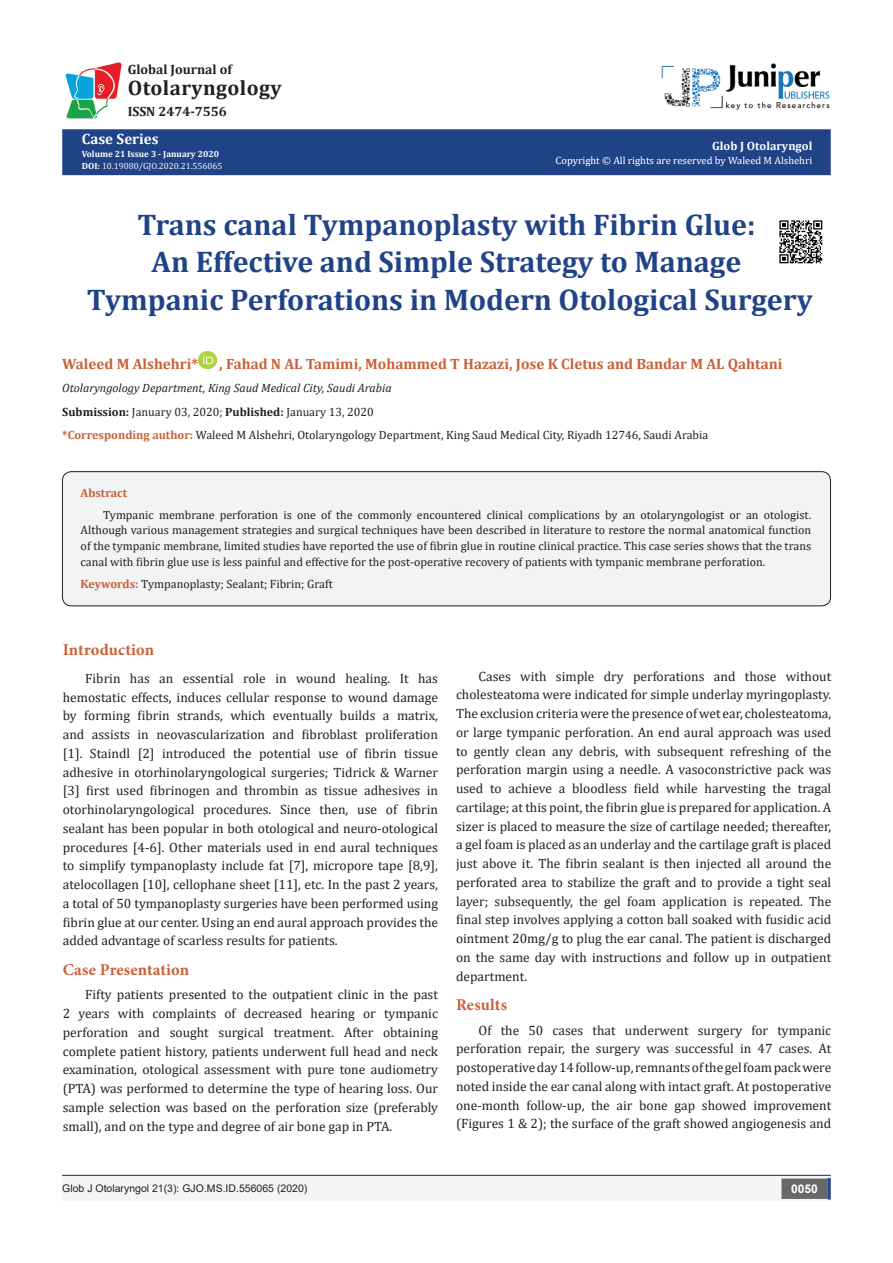
<style>
.page{position:relative;width:893px;height:1263px;background:#fff}
.page>*{position:absolute;margin:0;border:0;box-sizing:border-box;transform-origin:0 0}
.t1{font:700 30px "Cambria";color:#204287}
.t2{font:700 21px "Cambria";letter-spacing:.02em;color:#231f20}
.No_Spacing{font:700 16.5px "Minion Pro";letter-spacing:.005em;color:#ca5f37}
.t3{font:700 15px "Cambria";color:#ca6035}
.t4{font:700 15px "Cambria";color:#fff}
.t5{font:13.5px/18.8px "Cambria";color:#231f20;text-align:justify}
.t6{font:700 13.5px "Cambria";color:#231f20}
.t7{font:12px/15.8px "Cambria";color:#231f20;text-align:justify}
.t8{font:italic 12px "Cambria";color:#231f20}
.t9{font:700 12px "Cambria";color:#fff}
.t10{font:700 12px "Cambria";color:#ca5f37}
.t11{font:700 12px "Arial";color:#fff}
.t12{font:10.5px "Cambria";color:#fff}
.t13{font:10.5px "Arial";color:#231f20}
.t14{font:9px "Cambria";color:#f0f1f2}
.t15{font:700 9px "Cambria";color:#fff}
.s1{font-weight:700;color:#fff}
.s2{font-weight:700}
.s3{font-weight:700;color:#ca6035}
.s4{font-weight:700;color:#ca5f37}
</style>
<div class="page">
<div style="left:63px;top:130px;width:767px;height:44px;background:#204287"></div>
<div style="left:62px;top:129px;width:769px;height:46px;border:2px solid #253f8e"></div>
<img style="left:198px;top:351px;width:18px;height:18px">
<div style="left:62px;top:1175px;width:494px;height:26px;background:#f5f5f4"></div>
<div style="left:510px;top:1175px;width:321px;height:26px;background:#f5f5f4"></div>
<div style="left:782px;top:1179px;width:45px;height:19px;background:#68676a"></div>
<div style="left:781px;top:1178px;width:46px;height:21px;border:2px solid #68676a"></div>
<svg style="left:827px;top:1178px;width:4px;height:21px"></svg>
<img style="left:662px;top:63px;width:168px;height:47px">
<img style="left:65px;top:62px;width:57px;height:58px">
<hr style="left:62px;top:1175px;width:769px;height:1px;background:#253f8e">
<div style="left:62px;top:472px;width:768px;height:134px;background:#f2f3f4;border-radius:9px"></div>
<div style="left:62px;top:471px;width:769px;height:135px;border:1px solid #231f20;border-radius:9px"></div>
<img style="left:779px;top:220px;width:44px;height:44px">
<p class="t6" style="left:128px;top:60px;width:105px">Global Journal of</p>
<p class="t2" style="left:128px;top:73px;width:155px">Otolaryngology</p>
<p class="t6" style="left:128px;top:102px;width:101px">ISSN 2474-7556</p>
<p class="t4" style="left:82px;top:129px;width:79px">Case Series</p>
<p class="t15" style="left:82px;top:147px;width:139px">Volume 21 Issue 3 - January 2020</p>
<p class="t14" style="left:82px;top:160px;width:142px"><span class="s1">DOI:</span> 10.19080/GJO.2020.21.556065</p>
<p class="t9" style="left:712px;top:138px;width:102px">Glob J Otolaryngol</p>
<p class="t12" style="left:556px;top:155px;width:258px">Copyright © All rights are reserved by Waleed M Alshehri</p>
<p class="t1" style="left:137px;top:203px;width:620px">Trans canal Tympanoplasty with Fibrin Glue:</p>
<p class="t1" style="left:151px;top:241px;width:591px">An Effective and Simple Strategy to Manage</p>
<p class="t1" style="left:87px;top:278px;width:727px">Tympanic Perforations in Modern Otological Surgery</p>
<p class="t3" style="left:62px;top:353px;width:138px">Waleed M Alshehri*</p>
<p class="t3" style="left:219px;top:353px;width:565px">, Fahad N AL Tamimi, Mohammed T Hazazi, Jose K Cletus and Bandar M AL Qahtani</p>
<p class="t8" style="left:62px;top:380px;width:331px">Otolaryngology Department, King Saud Medical City, Saudi Arabia</p>
<p class="t7" style="left:62px;top:403px;width:313px"><span class="s2">Submission:</span> January 03, 2020; <span class="s2">Published:</span> January 13, 2020</p>
<p class="t7" style="left:62px;top:427px;width:648px"><span class="s3">*Corresponding author:</span> Waleed M Alshehri, Otolaryngology Department, King Saud Medical City, Riyadh 12746, Saudi Arabia</p>
<p class="t10" style="left:81px;top:484px;width:48px">Abstract</p>
<p class="t7" style="left:81px;top:507px;width:732px;text-indent:22px">Tympanic membrane perforation is one of the commonly encountered clinical complications by an otolaryngologist or an otologist.<br>Although various management strategies and surgical techniques have been described in literature to restore the normal anatomical function of the tympanic membrane, limited studies have reported the use of fibrin glue in routine clinical practice. This case series shows that the trans canal with fibrin glue use is less painful and effective for the post-operative recovery of patients with tympanic membrane perforation.</p>
<p class="t7" style="left:81px;top:576px;width:254px"><span class="s4">Keywords:</span> Tympanoplasty; Sealant; Fibrin; Graft</p>
<p class="No_Spacing" style="left:63px;top:638px;width:93px">Introduction</p>
<p class="t5" style="left:63px;top:669px;width:377px;text-indent:22px">Fibrin has an essential role in wound healing. It has hemostatic effects, induces cellular response to wound damage by forming fibrin strands, which eventually builds a matrix, and assists in neovascularization and fibroblast proliferation [1]. Staindl [2] introduced the potential use of fibrin tissue adhesive in otorhinolaryngological surgeries; Tidrick &amp; Warner [3] first used fibrinogen and thrombin as tissue adhesives in otorhinolaryngological procedures. Since then, use of fibrin sealant has been popular in both otological and neuro-otological procedures [4-6]. Other materials used in end aural techniques to simplify tympanoplasty include fat [7], micropore tape [8,9], atelocollagen [10], cellophane sheet [11], etc. In the past 2 years, a total of 50 tympanoplasty surgeries have been performed using fibrin glue at our center. Using an end aural approach provides the added advantage of scarless results for patients.</p>
<p class="No_Spacing" style="left:63px;top:958px;width:128px">Case Presentation</p>
<p class="t5" style="left:63px;top:985px;width:377px;text-indent:22px">Fifty patients presented to the outpatient clinic in the past 2 years with complaints of decreased hearing or tympanic perforation and sought surgical treatment. After obtaining complete patient history, patients underwent full head and neck examination, otological assessment with pure tone audiometry (PTA) was performed to determine the type of hearing loss. Our sample selection was based on the perforation size (preferably small), and on the type and degree of air bone gap in PTA.</p>
<p class="t5" style="left:456px;top:666px;width:377px;text-indent:22px">Cases with simple dry perforations and those without cholesteatoma were indicated for simple underlay myringoplasty.<br>The exclusion criteria were the presence of wet ear, cholesteatoma, or large tympanic perforation. An end aural approach was used to gently clean any debris, with subsequent refreshing of the perforation margin using a needle. A vasoconstrictive pack was used to achieve a bloodless field while harvesting the tragal cartilage; at this point, the fibrin glue is prepared for application. A sizer is placed to measure the size of cartilage needed; thereafter, a gel foam is placed as an underlay and the cartilage graft is placed just above it. The fibrin sealant is then injected all around the perforated area to stabilize the graft and to provide a tight seal layer; subsequently, the gel foam application is repeated. The final step involves applying a cotton ball soaked with fusidic acid ointment 20mg/g to plug the ear canal. The patient is discharged on the same day with instructions and follow up in outpatient department.</p>
<p class="No_Spacing" style="left:456px;top:993px;width:52px">Results</p>
<p class="t5" style="left:456px;top:1020px;width:377px;text-indent:22px">Of the 50 cases that underwent surgery for tympanic perforation repair, the surgery was successful in 47 cases. At postoperative day 14 follow-up, remnants of the gel foam pack were noted inside the ear canal along with intact graft. At postoperative one-month follow-up, the air bone gap showed improvement (Figures 1 &amp; 2); the surface of the graft showed angiogenesis and</p>
<p class="t13" style="left:62px;top:1180px;width:247px">Glob J Otolaryngol 21(3): GJO.MS.ID.556065 (2020)</p>
<p class="t11" style="left:791px;top:1180px;width:28px">0050</p>
</div>
